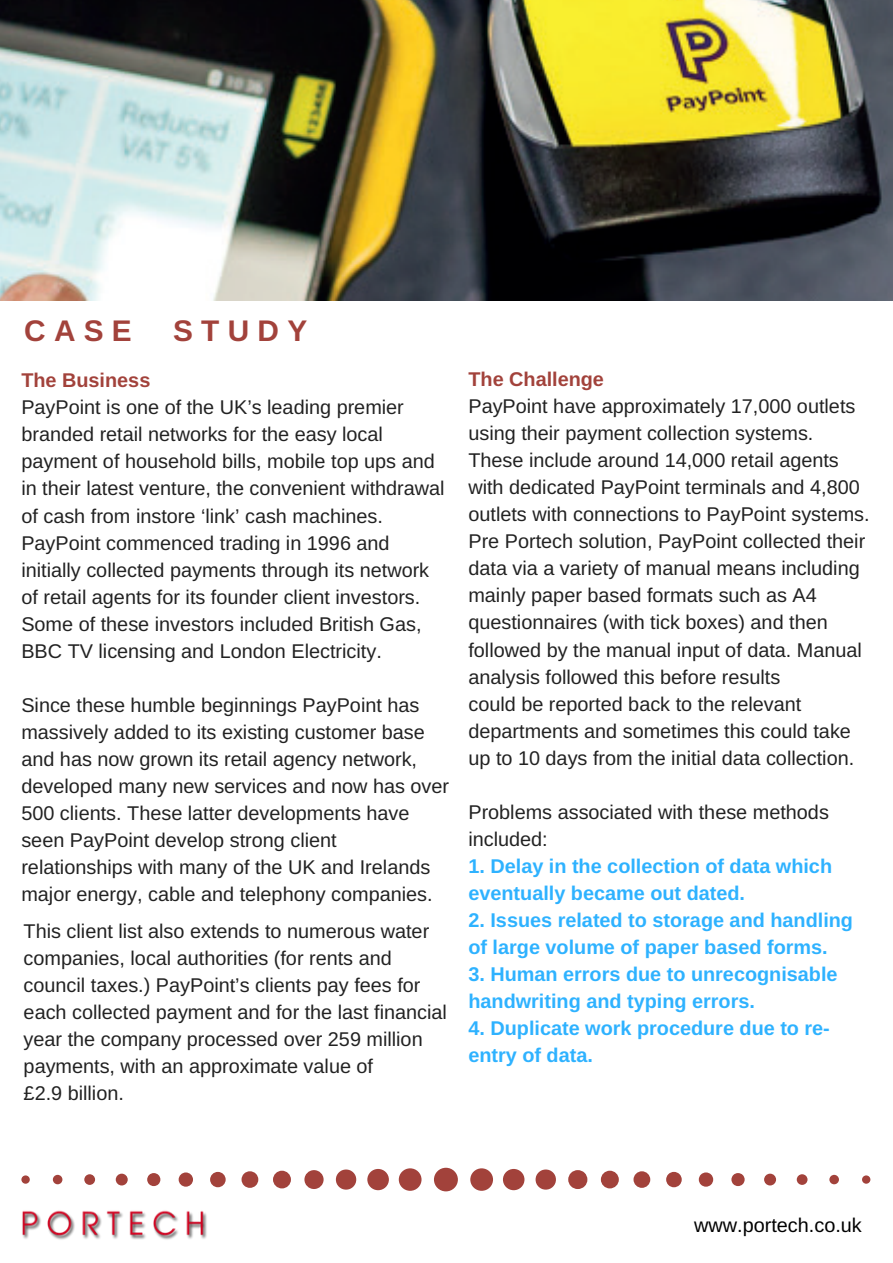
<style>
.page{position:relative;width:893px;height:1263px;background:#fff}
.page>*{position:absolute;margin:0;border:0;box-sizing:border-box;transform-origin:0 0}
.t1{font:700 29.85px "Arimo";letter-spacing:.275em;color:#a2423b}
.t2{font:19.8px/27px "Arimo";color:#222}
.t3{font:700 19.8px/27px "Arimo";color:#2eb2ff}
.t4{font:700 19.8px "Arimo";color:#a2423b}
.t5{font:19.8px "Arimo";color:#000}
</style>
<div class="page">
<img style="left:0;top:0;width:893px;height:301px">
<div style="left:434px;top:1168px;width:24px;height:23px;background:#a2423b;border-radius:50%"></div>
<div style="left:470px;top:1168px;width:23px;height:23px;background:#a2423b;border-radius:50%"></div>
<div style="left:503px;top:1169px;width:21px;height:21px;background:#a2423b;border-radius:50%"></div>
<svg style="left:536px;top:1169px;width:20px;height:20px"></svg>
<svg style="left:568px;top:1170px;width:19px;height:19px"></svg>
<div style="left:601px;top:1171px;width:18px;height:17px;background:#a2423b;border-radius:50%"></div>
<div style="left:633px;top:1171px;width:17px;height:17px;background:#a2423b;border-radius:50%"></div>
<svg style="left:666px;top:1172px;width:16px;height:15px"></svg>
<svg style="left:699px;top:1172px;width:14px;height:15px"></svg>
<svg style="left:731px;top:1173px;width:14px;height:13px"></svg>
<div style="left:764px;top:1174px;width:12px;height:11px;background:#a2423b;border-radius:50%"></div>
<div style="left:797px;top:1174px;width:10px;height:11px;background:#a2423b;border-radius:50%"></div>
<div style="left:829px;top:1175px;width:10px;height:9px;background:#a2423b;border-radius:50%"></div>
<div style="left:862px;top:1175px;width:8px;height:9px;background:#a2423b;border-radius:50%"></div>
<div style="left:399px;top:1168px;width:22px;height:23px;background:#a2423b;border-radius:50%"></div>
<div style="left:367px;top:1169px;width:22px;height:21px;background:#a2423b;border-radius:50%"></div>
<svg style="left:336px;top:1169px;width:20px;height:20px"></svg>
<div style="left:304px;top:1170px;width:20px;height:19px;background:#a2423b;border-radius:50%"></div>
<div style="left:273px;top:1171px;width:18px;height:17px;background:#a2423b;border-radius:50%"></div>
<svg style="left:242px;top:1171px;width:16px;height:17px"></svg>
<div style="left:210px;top:1172px;width:16px;height:15px;background:#a2423b;border-radius:50%"></div>
<div style="left:179px;top:1172px;width:14px;height:15px;background:#a2423b;border-radius:50%"></div>
<svg style="left:147px;top:1173px;width:13px;height:13px"></svg>
<div style="left:116px;top:1174px;width:12px;height:11px;background:#a2423b;border-radius:50%"></div>
<div style="left:84px;top:1174px;width:11px;height:11px;background:#a2423b;border-radius:50%"></div>
<div style="left:53px;top:1175px;width:9px;height:9px;background:#a2423b;border-radius:50%"></div>
<div style="left:21px;top:1175px;width:9px;height:9px;background:#a2423b;border-radius:50%"></div>
<img style="left:22px;top:1210px;width:185px;height:30px">
<h1 class="t1" style="left:24px;top:314px;width:109px">CASE</h1>
<h1 class="t1" style="left:173px;top:314px;width:136px">STUDY</h1>
<p class="t4" style="left:21px;top:369px;width:130px">The Business</p>
<p class="t2" style="left:21px;top:394px;width:425px">PayPoint is one of the UK’s leading premier branded retail networks for the easy local payment of household bills, mobile top ups and in their latest venture, the convenient withdrawal of cash from instore ‘link’ cash machines.<br>PayPoint commenced trading in 1996 and initially collected payments through its network of retail agents for its founder client investors.<br>Some of these investors included British Gas, BBC TV licensing and London Electricity.</p>
<p class="t2" style="left:21px;top:691px;width:429px">Since these humble beginnings PayPoint has massively added to its existing customer base and has now grown its retail agency network, developed many new services and now has over 500 clients. These latter developments have seen PayPoint develop strong client relationships with many of the UK and Irelands major energy, cable and telephony companies.</p>
<p class="t2" style="left:24px;top:918px;width:425px">This client list also extends to numerous water companies, local authorities (for rents and council taxes.) PayPoint’s clients pay fees for each collected payment and for the last financial year the company processed over 259 million payments, with an approximate value of<br>£2.9 billion.</p>
<p class="t4" style="left:468px;top:368px;width:137px">The Challenge</p>
<p class="t2" style="left:468px;top:393px;width:403px">PayPoint have approximately 17,000 outlets using their payment collection systems.<br>These include around 14,000 retail agents with dedicated PayPoint terminals and 4,800 outlets with connections to PayPoint systems.<br>Pre Portech solution, PayPoint collected their data via a variety of manual means including mainly paper based formats such as A4 questionnaires (with tick boxes) and then followed by the manual input of data. Manual analysis followed this before results<br>could be reported back to the relevant departments and sometimes this could take up to 10 days from the initial data collection.</p>
<p class="t2" style="left:468px;top:798px;width:362px">Problems associated with these methods included:</p>
<p class="t3" style="left:468px;top:852px;width:365px">1. Delay in the collection of data which eventually became out dated.</p>
<p class="t3" style="left:468px;top:906px;width:386px">2. Issues related to storage and handling of large volume of paper based forms.</p>
<p class="t3" style="left:468px;top:960px;width:371px">3. Human errors due to unrecognisable handwriting and typing errors.</p>
<p class="t3" style="left:468px;top:1014px;width:363px">4. Duplicate work procedure due to re&shy;entry of data.</p>
<p class="t5" style="left:694px;top:1214px;width:169px">www.portech.co.uk</p>
</div>
